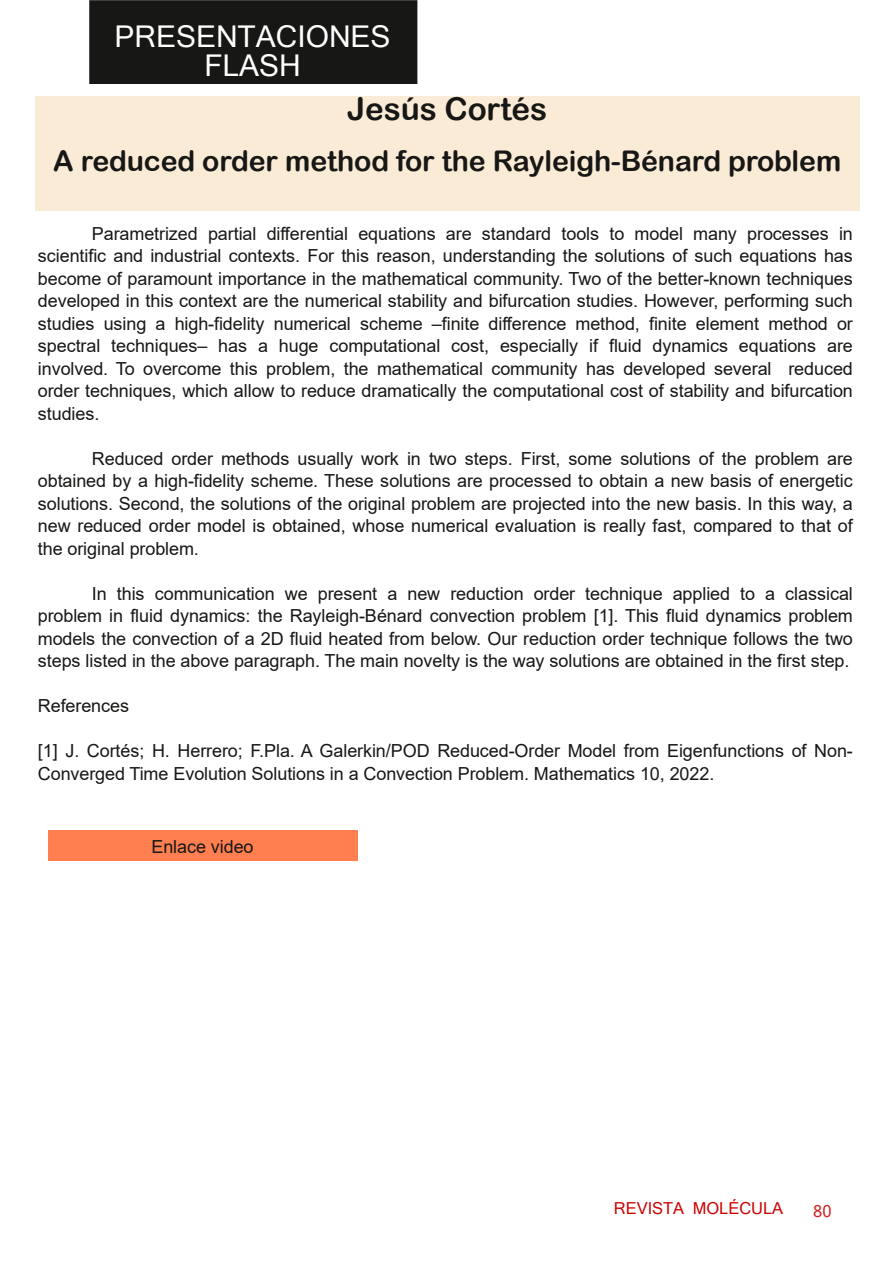
<style>
.page{position:relative;width:893px;height:1263px;background:#fff}
.page>*{position:absolute;margin:0;border:0;box-sizing:border-box;transform-origin:0 0}
.t1{font:31.5px "Arial Rounded MT Bold";letter-spacing:-.005em;color:#171715}
.t2{font:30px/28.8px "Microsoft Sans Serif";color:#fff;text-align:center}
.t3{font:28.5px "Arial Rounded MT Bold";letter-spacing:-.005em;color:#171715}
.t4{font:18px/22.5px "Arial";letter-spacing:-.005em;color:#171715;text-align:justify}
.t5{font:16.5px "Microsoft Sans Serif";color:#cd0000}
.t6{font:16.5px "Microsoft Sans Serif";color:#cd2626}
</style>
<div class="page">
<div style="left:90px;top:1px;width:327px;height:82px;background:#171715"></div>
<div style="left:89px;top:0;width:328px;height:84px;border:2px solid #171715"></div>
<div style="left:35px;top:97px;width:825px;height:114px;background:#faebd7"></div>
<div style="left:49px;top:830px;width:309px;height:31px;background:#ff7f50"></div>
<h2 class="t2" style="left:115px;top:22px;width:277px">PRESENTACIONES<br>FLASH</h2>
<h1 class="t1" style="left:347px;top:90px;width:202px">Jesús Cortés</h1>
<h3 class="t3" style="left:53px;top:144px;width:789px">A reduced order method for the Rayleigh-Bénard problem</h3>
<p class="t4" style="left:38px;top:222px;width:817px;text-indent:54px">Parametrized partial differential equations are standard tools to model many processes in scientific and industrial contexts. For this reason, understanding the solutions of such equations has become of paramount importance in the mathematical community. Two of the better-known techniques developed in this context are the numerical stability and bifurcation studies. However, performing such studies using a high-fidelity numerical scheme –finite difference method, finite element method or spectral techniques– has a huge computational cost, especially if fluid dynamics equations are involved. To overcome this problem, the mathematical community has developed several reduced order techniques, which allow to reduce dramatically the computational cost of stability and bifurcation studies.</p>
<p class="t4" style="left:38px;top:447px;width:816px;text-indent:54px">Reduced order methods usually work in two steps. First, some solutions of the problem are obtained by a high-fidelity scheme. These solutions are processed to obtain a new basis of energetic solutions. Second, the solutions of the original problem are projected into the new basis. In this way, a new reduced order model is obtained, whose numerical evaluation is really fast, compared to that of the original problem.</p>
<p class="t4" style="left:38px;top:582px;width:817px;text-indent:54px">In this communication we present a new reduction order technique applied to a classical problem in fluid dynamics: the Rayleigh-Bénard convection problem [1]. This fluid dynamics problem models the convection of a 2D fluid heated from below. Our reduction order technique follows the two steps listed in the above paragraph. The main novelty is the way solutions are obtained in the first step.</p>
<p class="t4" style="left:38px;top:695px;width:93px">References</p>
<p class="t4" style="left:38px;top:740px;width:817px">[1] J. Cortés; H. Herrero; F.Pla. A Galerkin/POD Reduced-Order Model from Eigenfunctions of Non-<br>Converged Time Evolution Solutions in a Convection Problem. Mathematics 10, 2022.</p>
<p class="t4" style="left:151px;top:835px;width:104px">Enlace video</p>
<p class="t5" style="left:614px;top:1199px;width:171px">REVISTA MOLÉCULA</p>
<p class="t6" style="left:813px;top:1201px;width:20px">80</p>
</div>
